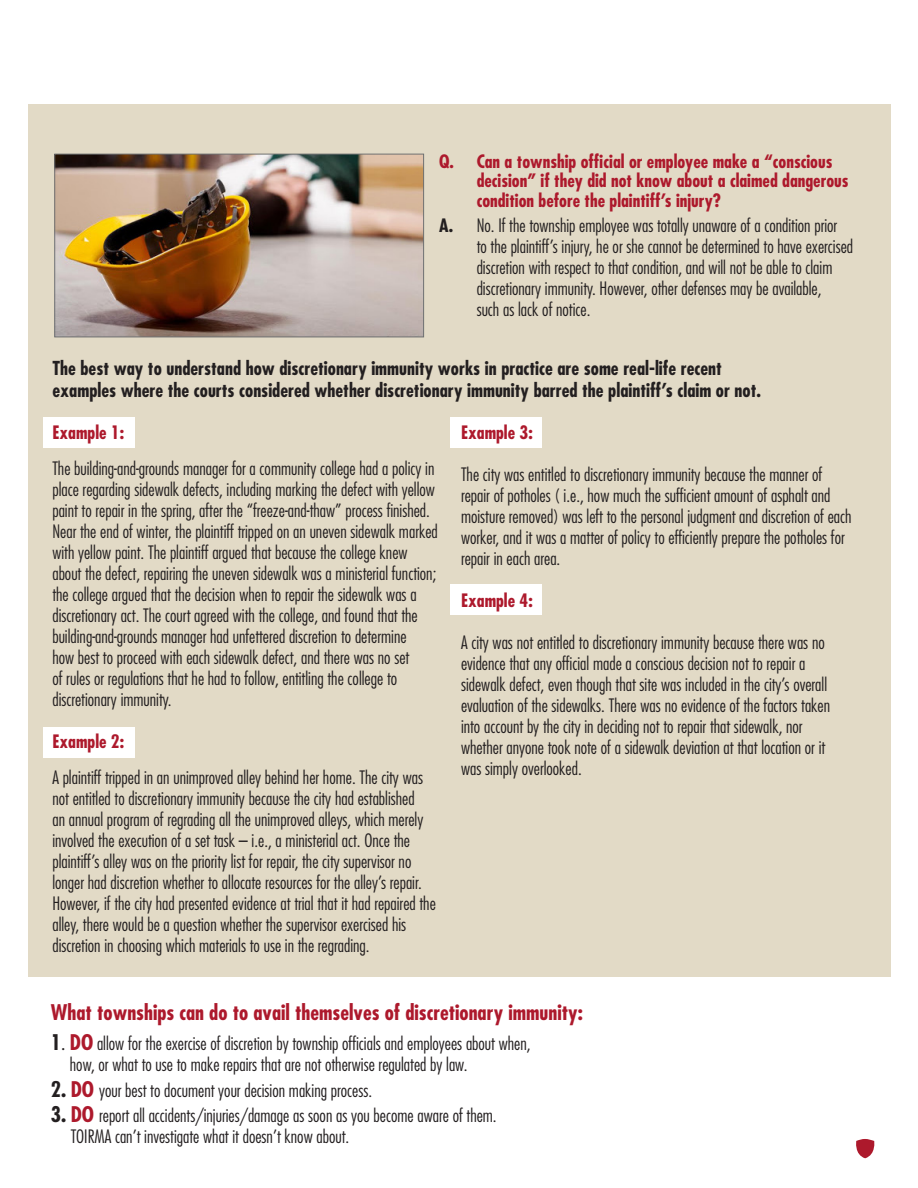
<style>
.page{position:relative;width:918px;height:1188px;background:#fff}
.page>*{position:absolute;margin:0;border:0;box-sizing:border-box;transform-origin:0 0}
.t1{font:700 condensed 21px "Futura";color:#ad192c}
.t2{font:700 condensed 18.75px/22.5px "Futura";color:#231f20}
.t3{font:300 condensed 18px/21px "Futura";color:#231f20}
.t4{font:700 condensed 18px/19.4px "Futura";color:#ad192c}
.s1{font-weight:700}
.s2{font-weight:700;color:#ad192c}
.s3{font-weight:700;font-size:21px}
.s4{font-size:21px}
.s5{font-weight:700;font-size:21px;color:#ad192c}
</style>
<div class="page">
<div style="left:28px;top:104px;width:863px;height:873px;background:#e2dac6"></div>
<div style="left:44px;top:418px;width:91px;height:30px;background:#fff"></div>
<div style="left:451px;top:418px;width:91px;height:30px;background:#fff"></div>
<div style="left:451px;top:585px;width:91px;height:30px;background:#fff"></div>
<div style="left:44px;top:728px;width:91px;height:30px;background:#fff"></div>
<svg style="left:856px;top:1139px;width:19px;height:19px"></svg>
<img style="left:56px;top:156px;width:366px;height:179px">
<div style="left:54px;top:154px;width:370px;height:183px;border:1px solid #6f7172"></div>
<p class="t4" style="left:477px;top:152px;width:373px;text-indent:-38px">Q. Can a township official or employee make a “conscious decision” if they did not know about a claimed dangerous condition before the plaintiff’s injury?</p>
<p class="t3" style="left:477px;top:215px;width:378px;text-indent:-37px"><span class="s1">A.</span> No. If the township employee was totally unaware of a condition prior<br>to the plaintiff’s injury, he or she cannot be determined to have exercised discretion with respect to that condition, and will not be able to claim discretionary immunity. However, other defenses may be available,<br>such as lack of notice.</p>
<p class="t2" style="left:52px;top:357px;width:710px">The best way to understand how discretionary immunity works in practice are some real-life recent examples where the courts considered whether discretionary immunity barred the plaintiff’s claim or not.</p>
<p class="t3" style="left:52px;top:414px;width:384px;line-height:36px"><span class="s2">Example 1:<br></span>The building-and-grounds manager for a community college had a policy in</p>
<p class="t3" style="left:52px;top:479px;width:387px">place regarding sidewalk defects, including marking the defect with yellow paint to repair in the spring, after the “freeze-and-thaw” process finished.<br>Near the end of winter, the plaintiff tripped on an uneven sidewalk marked with yellow paint. The plaintiff argued that because the college knew about the defect, repairing the uneven sidewalk was a ministerial function; the college argued that the decision when to repair the sidewalk was a discretionary act. The court agreed with the college, and found that the building-and-grounds manager had unfettered discretion to determine<br>how best to proceed with each sidewalk defect, and there was no set<br>of rules or regulations that he had to follow, entitling the college to discretionary immunity.</p>
<p class="t3" style="left:52px;top:723px;width:372px;line-height:36px"><span class="s2">Example 2:<br></span>A plaintiff tripped in an unimproved alley behind her home. The city was</p>
<p class="t3" style="left:52px;top:788px;width:385px">not entitled to discretionary immunity because the city had established<br>an annual program of regrading all the unimproved alleys, which merely involved the execution of a set task – i.e., a ministerial act. Once the plaintiff’s alley was on the priority list for repair, the city supervisor no longer had discretion whether to allocate resources for the alley’s repair.<br>However, if the city had presented evidence at trial that it had repaired the alley, there would be a question whether the supervisor exercised his discretion in choosing which materials to use in the regrading.</p>
<p class="t4" style="left:461px;top:423px;width:73px">Example 3:</p>
<p class="t3" style="left:461px;top:464px;width:392px">The city was entitled to discretionary immunity because the manner of repair of potholes ( i.e., how much the sufficient amount of asphalt and moisture removed) was left to the personal judgment and discretion of each worker, and it was a matter of policy to efficiently prepare the potholes for repair in each area.</p>
<p class="t4" style="left:461px;top:591px;width:73px">Example 4:</p>
<p class="t3" style="left:461px;top:632px;width:371px">A city was not entitled to discretionary immunity because there was no evidence that any official made a conscious decision not to repair a sidewalk defect, even though that site was included in the city’s overall evaluation of the sidewalks. There was no evidence of the factors taken into account by the city in deciding not to repair that sidewalk, nor whether anyone took note of a sidewalk deviation at that location or it was simply overlooked.</p>
<p class="t1" style="left:51px;top:999px;width:533px">What townships can do to avail themselves of discretionary immunity:</p>
<p class="t3" style="left:70px;top:1033px;width:462px;text-indent:-19px"><span class="s3">1</span><span class="s4">.</span> <span class="s5">DO</span> allow for the exercise of discretion by township officials and employees about when, how, or what to use to make repairs that are not otherwise regulated by law.</p>
<p class="t3" style="left:51px;top:1080px;width:323px"><span class="s3">2.</span> <span class="s5">DO</span> your best to document your decision making process.</p>
<p class="t3" style="left:71px;top:1105px;width:428px;text-indent:-20px"><span class="s3">3.</span> <span class="s5">DO</span> report all accidents/injuries/damage as soon as you become aware of them.<br>TOIRMA can’t investigate what it doesn’t know about.</p>
</div>
